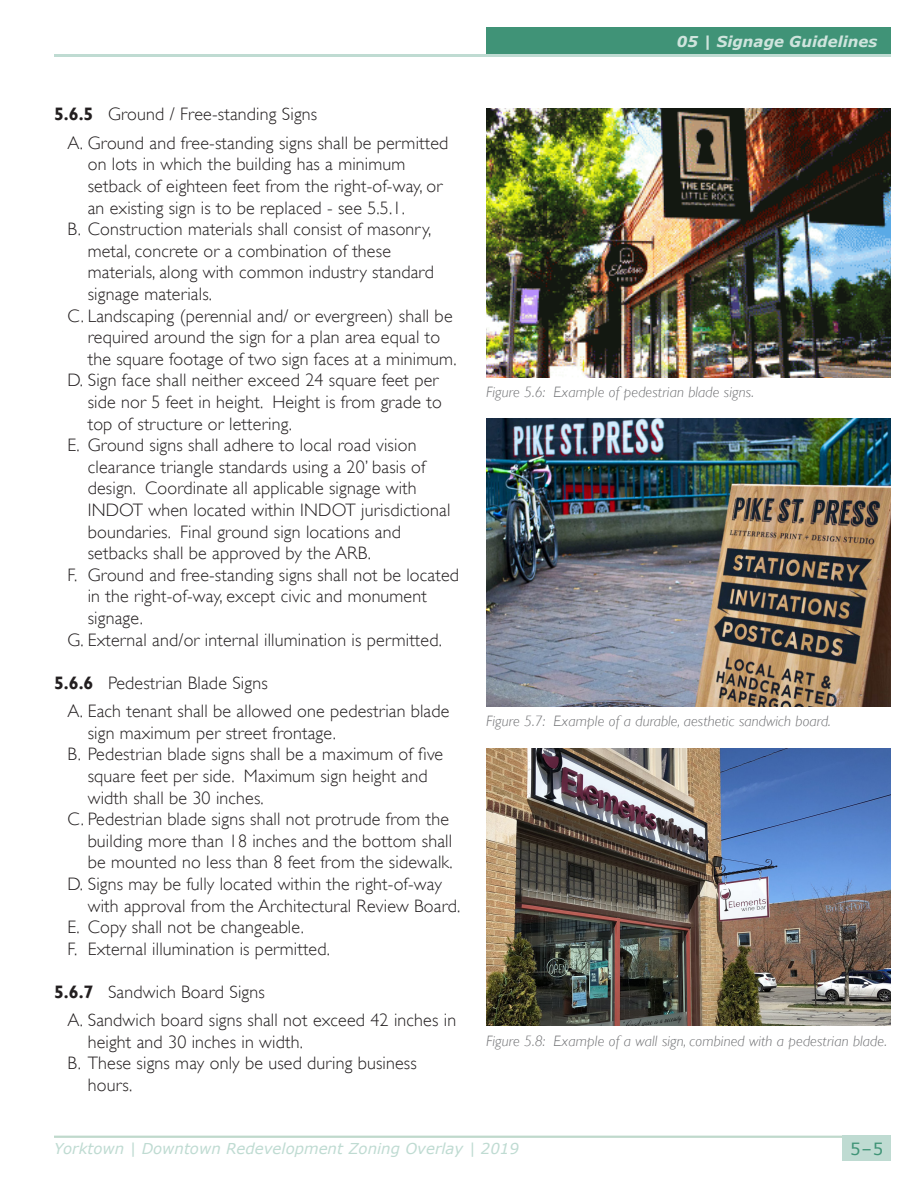
<style>
.page{position:relative;width:918px;height:1188px;background:#fff}
.page>*{position:absolute;margin:0;border:0;box-sizing:border-box;transform-origin:0 0}
.t1{font:300 18px/28.3px "Gill Sans";letter-spacing:.01em;color:#231f20}
.t2{font:16.5px "Verdana";color:#409477}
.t3{font:italic 300 15px "Gill Sans";letter-spacing:.01em;color:#6c6d70}
.t4{font:italic 15px "Verdana";color:#bfdbd2}
.t5{font:italic 700 15px "Verdana";color:#bfdbd2}
.s1{font-weight:700}
</style>
<div class="page">
<img style="left:486px;top:108px;width:405px;height:269px">
<img style="left:486px;top:418px;width:405px;height:288px">
<img style="left:486px;top:748px;width:405px;height:277px">
<hr style="left:54px;top:1136px;width:837px;height:2px;background:#bfd9cc">
<div style="left:842px;top:1136px;width:49px;height:25px;background:#bfdbd2"></div>
<div style="left:486px;top:27px;width:405px;height:27px;background:#409377"></div>
<hr style="left:54px;top:54px;width:837px;height:3px;background:#bfdbd2">
<p class="t1" style="left:68px;top:100px;width:382px;text-indent:-14px"><span class="s1">5.6.5</span> Ground / Free-standing Signs<br>A. Ground and free-standing signs shall be permitted</p>
<p class="t1" style="left:88px;top:150px;width:319px">on lots in which the building has a minimum</p>
<p class="t1" style="left:88px;top:172px;width:356px">setback of eighteen feet from the right-of-way, or</p>
<p class="t1" style="left:88px;top:193px;width:319px">an existing sign is to be replaced - see 5.5.1.</p>
<p class="t1" style="left:68px;top:215px;width:365px">B. Construction materials shall consist of masonry,</p>
<p class="t1" style="left:88px;top:237px;width:305px">metal, concrete or a combination of these</p>
<p class="t1" style="left:88px;top:258px;width:348px">materials, along with common industry standard</p>
<p class="t1" style="left:88px;top:280px;width:126px">signage materials.</p>
<p class="t1" style="left:68px;top:301px;width:387px">C. Landscaping (perennial and/ or evergreen) shall be</p>
<p class="t1" style="left:88px;top:323px;width:354px">required around the sign for a plan area equal to</p>
<p class="t1" style="left:88px;top:345px;width:370px">the square footage of two sign faces at a minimum.</p>
<p class="t1" style="left:68px;top:366px;width:373px">D. Sign face shall neither exceed 24 square feet per</p>
<p class="t1" style="left:88px;top:388px;width:356px">side nor 5 feet in height. Height is from grade to</p>
<p class="t1" style="left:88px;top:409px;width:206px">top of structure or lettering.</p>
<p class="t1" style="left:68px;top:431px;width:351px">E. Ground signs shall adhere to local road vision</p>
<p class="t1" style="left:88px;top:453px;width:339px">clearance triangle standards using a 20’ basis of</p>
<p class="t1" style="left:88px;top:474px;width:330px">design. Coordinate all applicable signage with</p>
<p class="t1" style="left:88px;top:496px;width:364px">INDOT when located within INDOT jurisdictional</p>
<p class="t1" style="left:88px;top:517px;width:315px">boundaries. Final ground sign locations and</p>
<p class="t1" style="left:88px;top:539px;width:285px">setbacks shall be approved by the ARB.</p>
<p class="t1" style="left:68px;top:561px;width:393px">F. Ground and free-standing signs shall not be located</p>
<p class="t1" style="left:88px;top:582px;width:341px">in the right-of-way, except civic and monument</p>
<p class="t1" style="left:88px;top:604px;width:57px">signage.</p>
<p class="t1" style="left:68px;top:625px;width:376px">G. External and/or internal illumination is permitted.</p>
<p class="t1" style="left:68px;top:669px;width:383px;text-indent:-14px"><span class="s1">5.6.6</span> Pedestrian Blade Signs<br>A. Each tenant shall be allowed one pedestrian blade</p>
<p class="t1" style="left:88px;top:718px;width:250px">sign maximum per street frontage.</p>
<p class="t1" style="left:68px;top:740px;width:377px">B. Pedestrian blade signs shall be a maximum of five</p>
<p class="t1" style="left:88px;top:762px;width:341px">square feet per side. Maximum sign height and</p>
<p class="t1" style="left:88px;top:783px;width:178px">width shall be 30 inches.</p>
<p class="t1" style="left:68px;top:805px;width:383px">C. Pedestrian blade signs shall not protrude from the</p>
<p class="t1" style="left:88px;top:826px;width:366px">building more than 18 inches and the bottom shall</p>
<p class="t1" style="left:88px;top:848px;width:366px">be mounted no less than 8 feet from the sidewalk.</p>
<p class="t1" style="left:68px;top:870px;width:376px">D. Signs may be fully located within the right-of-way</p>
<p class="t1" style="left:88px;top:891px;width:374px">with approval from the Architectural Review Board.</p>
<p class="t1" style="left:68px;top:913px;width:238px">E. Copy shall not be changeable.</p>
<p class="t1" style="left:68px;top:934px;width:264px">F. External illumination is permitted.</p>
<p class="t1" style="left:68px;top:978px;width:390px;text-indent:-14px"><span class="s1">5.6.7</span> Sandwich Board Signs<br>A. Sandwich board signs shall not exceed 42 inches in</p>
<p class="t1" style="left:88px;top:1028px;width:217px">height and 30 inches in width.</p>
<p class="t1" style="left:68px;top:1049px;width:351px">B. These signs may only be used during business</p>
<p class="t1" style="left:88px;top:1071px;width:46px">hours.</p>
<p class="t5" style="left:677px;top:31px;width:202px">05 | Signage Guidelines</p>
<p class="t3" style="left:486px;top:383px;width:270px">Figure 5.6: Example of pedestrian blade signs.</p>
<p class="t3" style="left:486px;top:712px;width:346px">Figure 5.7: Example of a durable, aesthetic sandwich board.</p>
<p class="t3" style="left:486px;top:1032px;width:402px">Figure 5.8: Example of a wall sign, combined with a pedestrian blade.</p>
<p class="t4" style="left:54px;top:1138px;width:466px">Yorktown | Downtown Redevelopment Zoning Overlay | 2019</p>
<p class="t2" style="left:850px;top:1137px;width:35px">5–5</p>
</div>
